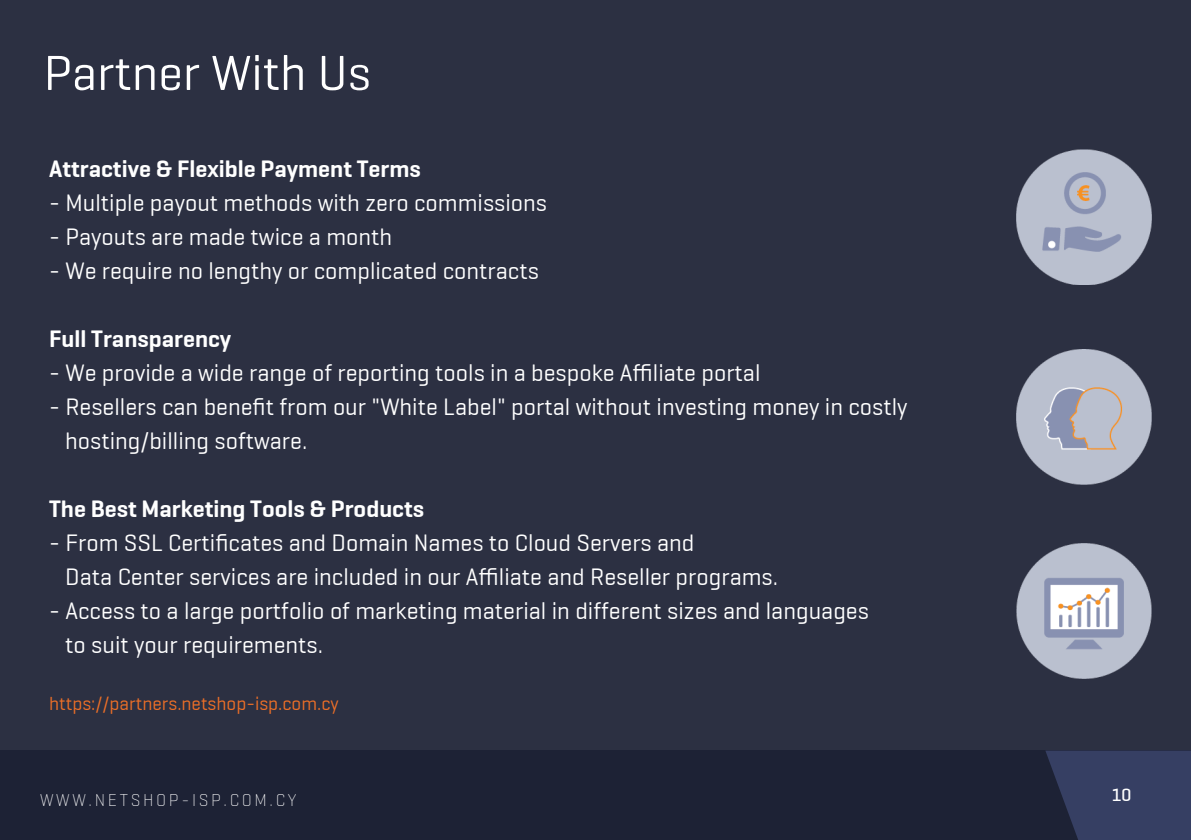
<style>
.page{position:relative;width:1191px;height:840px;background:#fff}
.page>*{position:absolute;margin:0;border:0;box-sizing:border-box;transform-origin:0 0}
.t1{font:50px "Geogrotesque";color:#fff}
.t2{font:24px/34px "Geogrotesque";color:#fff}
.t3{font:600 24px "Geogrotesque";color:#fff}
.t4{font:19px "Geogrotesque";color:#ed6f27}
.t5{font:500 18px "Geogrotesque";color:#fff}
.t6{font:200 17.4px "Geogrotesque";letter-spacing:.155em;color:#fff}
</style>
<div class="page">
<div style="left:0;top:0;width:1191px;height:751px;background:#2c3042"></div>
<div style="left:0;top:750px;width:1191px;height:89px;background:#1d2235"></div>
<svg style="left:1045px;top:750px;width:146px;height:89px;background:#333b5d"></svg>
<img style="left:1016px;top:149px;width:135px;height:136px">
<img style="left:1016px;top:349px;width:135px;height:135px">
<img style="left:1016px;top:543px;width:135px;height:135px">
<h1 class="t1" style="left:44px;top:46px;width:329px">Partner With Us</h1>
<p class="t3" style="left:49px;top:155px;width:373px">Attractive &amp; Flexible Payment Terms</p>
<p class="t2" style="left:49px;top:186px;width:499px">- Multiple payout methods with zero commissions</p>
<p class="t2" style="left:49px;top:220px;width:344px">- Payouts are made twice a month</p>
<p class="t2" style="left:49px;top:254px;width:491px">- We require no lengthy or complicated contracts</p>
<p class="t3" style="left:49px;top:325px;width:184px">Full Transparency</p>
<p class="t2" style="left:49px;top:356px;width:713px">- We provide a wide range of reporting tools in a bespoke Affiliate portal</p>
<p class="t2" style="left:65px;top:390px;width:844px;text-indent:-16px">- Resellers can benefit from our "White Label" portal without investing money in costly hosting/billing software.</p>
<p class="t3" style="left:49px;top:495px;width:376px">The Best Marketing Tools &amp; Products</p>
<p class="t2" style="left:65px;top:526px;width:714px;text-indent:-16px">- From SSL Certificates and Domain Names to Cloud Servers and<br>Data Center services are included in our Affiliate and Reseller programs.</p>
<p class="t2" style="left:65px;top:594px;width:805px;text-indent:-16px">- Access to a large portfolio of marketing material in different sizes and languages to suit your requirements.</p>
<p class="t4" style="left:49px;top:693px;width:291px">https://partners.netshop-isp.com.cy</p>
<p class="t6" style="left:40px;top:790px;width:258px">WWW.NETSHOP-ISP.COM.CY</p>
<p class="t5" style="left:1111px;top:784px;width:21px">10</p>
</div>
